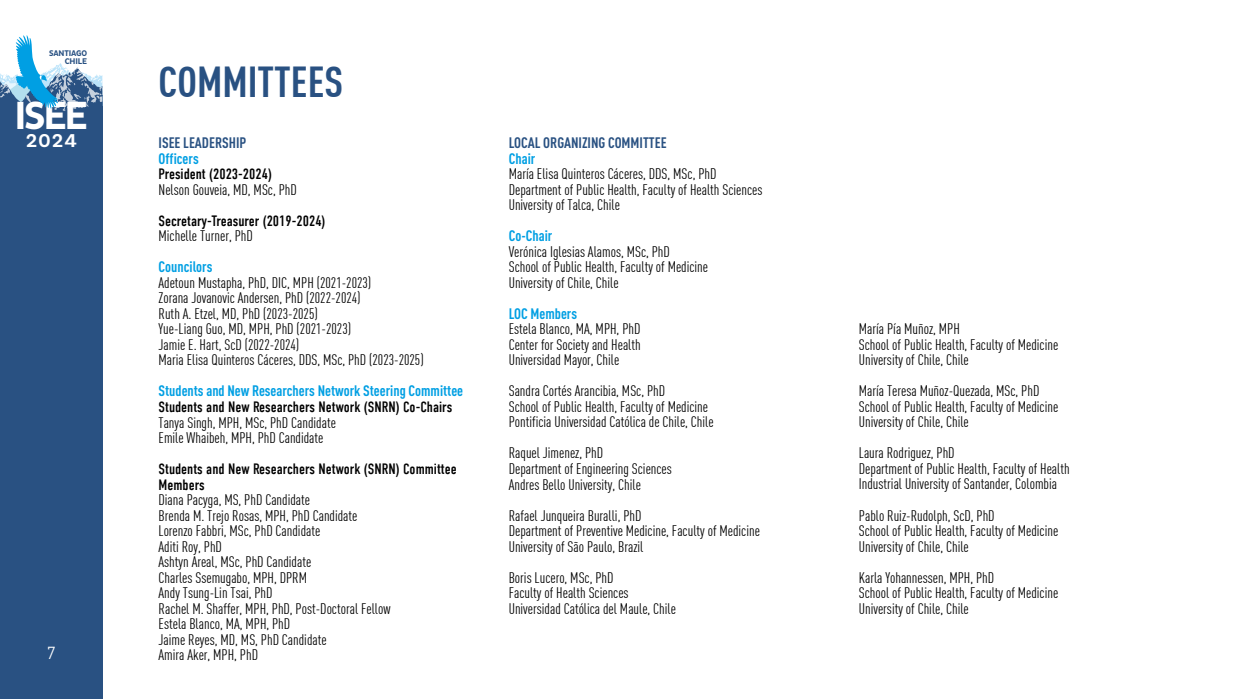
<style>
.page{position:relative;width:1241px;height:699px;background:#fff}
.page>*{position:absolute;margin:0;border:0;box-sizing:border-box;transform-origin:0 0}
.t1{font:700 42.38px "DIN Condens";color:#295182}
.t2{font:700 39.88px "Pluto Sans Cond";color:#fff}
.t3{font:500 18.88px "Pluto Sans Cond";color:#fff;scale:1.11 1}
.t4{font:17.5px "Abel";color:#fff}
.t5{font:15px/15.5px "DIN Condens";color:#000}
.t6{font:15px/15.5px "DIN Condensed";color:#000}
.t7{font:700 15px "DIN Cond";color:#009fe3}
.t8{font:700 15px "DIN Cond";color:#295182}
.t9{font:700 8.38px/8.1px "Pluto Sans Cond";letter-spacing:-.02em;color:#295182;text-align:right}
</style>
<div class="page">
<div style="left:0;top:95px;width:102px;height:603px;background:#295182"></div>
<svg style="left:0;top:35px;width:102px;height:76px"></svg>
<p class="t9" style="left:49px;top:49px;width:39px">SANTIAGO<br>CHILE</p>
<h2 class="t2" style="left:15px;top:93px;width:75px">ISEE</h2>
<p class="t3" style="left:26px;top:130px;width:48px">2024</p>
<p class="t4" style="left:47px;top:641px;width:10px">7</p>
<h1 class="t1" style="left:158px;top:56px;width:186px">COMMITTEES</h1>
<p class="t8" style="left:158px;top:134px;width:89px">ISEE LEADERSHIP</p>
<p class="t7" style="left:158px;top:149px;width:42px">Officers</p>
<p class="t6" style="left:158px;top:166px;width:115px">President (2023-2024)</p>
<p class="t5" style="left:158px;top:181px;width:140px">Nelson Gouveia, MD, MSc, PhD</p>
<p class="t6" style="left:158px;top:213px;width:168px">Secretary-Treasurer (2019-2024)</p>
<p class="t5" style="left:158px;top:228px;width:96px">Michelle Turner, PhD</p>
<p class="t7" style="left:158px;top:257px;width:55px">Councilors</p>
<p class="t5" style="left:158px;top:274px;width:266px">Adetoun Mustapha, PhD, DIC, MPH (2021-2023)<br>Zorana Jovanovic Andersen, PhD (2022-2024)<br>Ruth A. Etzel, MD, PhD (2023-2025)<br>Yue-Liang Guo, MD, MPH, PhD (2021-2023)<br>Jamie E. Hart, ScD (2022-2024)<br>Maria Elisa Quinteros Cáceres, DDS, MSc, PhD (2023-2025)</p>
<p class="t7" style="left:158px;top:381px;width:306px">Students and New Researchers Network Steering Committee</p>
<p class="t6" style="left:158px;top:399px;width:295px">Students and New Researchers Network (SNRN) Co-Chairs</p>
<p class="t5" style="left:158px;top:414px;width:179px">Tanya Singh, MPH, MSc, PhD Candidate<br>Emile Whaibeh, MPH, PhD Candidate</p>
<p class="t6" style="left:158px;top:461px;width:299px">Students and New Researchers Network (SNRN) Committee<br>Members</p>
<p class="t5" style="left:158px;top:491px;width:233px">Diana Pacyga, MS, PhD Candidate<br>Brenda M. Trejo Rosas, MPH, PhD Candidate<br>Lorenzo Fabbri, MSc, PhD Candidate<br>Aditi Roy, PhD<br>Ashtyn Areal, MSc, PhD Candidate<br>Charles Ssemugabo, MPH, DPRM<br>Andy Tsung-Lin Tsai, PhD<br>Rachel M. Shaffer, MPH, PhD, Post-Doctoral Fellow<br>Estela Blanco, MA, MPH, PhD<br>Jaime Reyes, MD, MS, PhD Candidate<br>Amira Aker, MPH, PhD</p>
<p class="t8" style="left:508px;top:133px;width:159px">LOCAL ORGANIZING COMMITTEE</p>
<p class="t7" style="left:508px;top:149px;width:28px">Chair</p>
<p class="t5" style="left:508px;top:166px;width:255px">María Elisa Quinteros Cáceres, DDS, MSc, PhD<br>Department of Public Health, Faculty of Health Sciences<br>University of Talca, Chile</p>
<p class="t7" style="left:508px;top:226px;width:45px">Co-Chair</p>
<p class="t5" style="left:508px;top:243px;width:201px">Verónica Iglesias Alamos, MSc, PhD<br>School of Public Health, Faculty of Medicine<br>University of Chile, Chile</p>
<p class="t7" style="left:508px;top:304px;width:70px">LOC Members</p>
<p class="t5" style="left:508px;top:321px;width:133px;text-align:justify">Estela Blanco, MA, MPH, PhD Center for Society and Health Universidad Mayor, Chile</p>
<p class="t5" style="left:508px;top:383px;width:206px">Sandra Cortés Arancibia, MSc, PhD<br>School of Public Health, Faculty of Medicine<br>Pontificia Universidad Católica de Chile, Chile</p>
<p class="t5" style="left:508px;top:445px;width:165px">Raquel Jimenez, PhD<br>Department of Engineering Sciences<br>Andres Bello University, Chile</p>
<p class="t5" style="left:508px;top:507px;width:253px">Rafael Junqueira Buralli, PhD<br>Department of Preventive Medicine, Faculty of Medicine<br>University of São Paulo, Brazil</p>
<p class="t5" style="left:508px;top:569px;width:169px">Boris Lucero, MSc, PhD<br>Faculty of Health Sciences<br>Universidad Católica del Maule, Chile</p>
<p class="t5" style="left:858px;top:321px;width:201px">María Pía Muñoz, MPH<br>School of Public Health, Faculty of Medicine<br>University of Chile, Chile</p>
<p class="t5" style="left:858px;top:383px;width:201px">María Teresa Muñoz-Quezada, MSc, PhD<br>School of Public Health, Faculty of Medicine<br>University of Chile, Chile</p>
<p class="t5" style="left:858px;top:445px;width:212px">Laura Rodriguez, PhD<br>Department of Public Health, Faculty of Health<br>Industrial University of Santander, Colombia</p>
<p class="t5" style="left:858px;top:507px;width:201px">Pablo Ruiz-Rudolph, ScD, PhD<br>School of Public Health, Faculty of Medicine<br>University of Chile, Chile</p>
<p class="t5" style="left:858px;top:569px;width:201px">Karla Yohannessen, MPH, PhD<br>School of Public Health, Faculty of Medicine<br>University of Chile, Chile</p>
</div>
